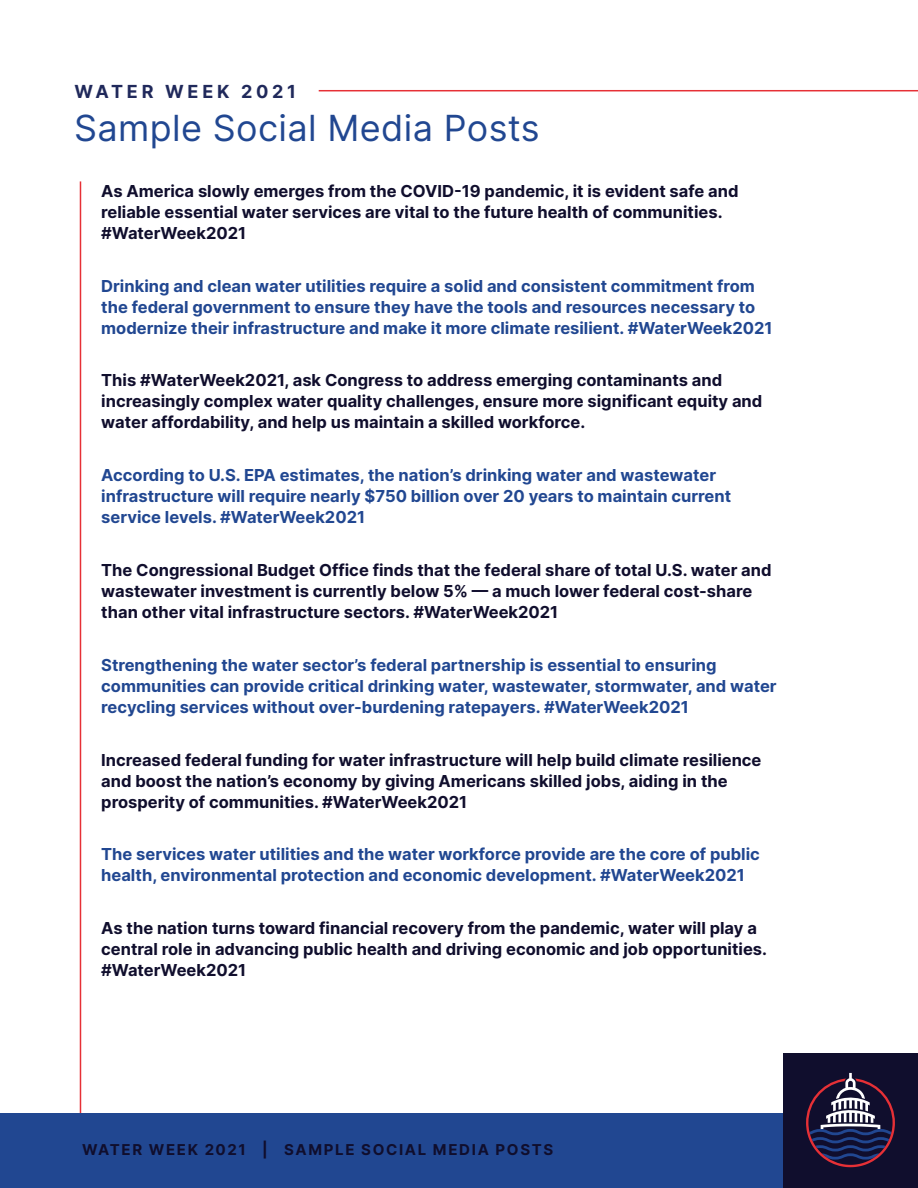
<style>
.page{position:relative;width:918px;height:1188px;background:#fff}
.page>*{position:absolute;margin:0;border:0;box-sizing:border-box;transform-origin:0 0}
.t1{font:36px "Inter";letter-spacing:.01em;color:#214791}
.t2{font:700 18px "Inter";letter-spacing:.205em;color:#20295b}
.t3{font:700 16.5px/21px "Inter";color:#100e2d}
.t4{font:700 16.5px/21px "Inter";color:#214791}
.t5{font:700 15px "Inter";letter-spacing:.11em;color:#100e2d}
</style>
<div class="page">
<hr style="left:80px;top:181px;width:1px;height:1007px;background:#e63036">
<div style="left:0;top:1114px;width:918px;height:74px;background:#214791"></div>
<div style="left:783px;top:1053px;width:135px;height:135px;background:#100e2d"></div>
<svg style="left:806px;top:1073px;width:89px;height:94px"></svg>
<hr style="left:319px;top:90px;width:599px;height:1px;background:#e63036">
<p class="t2" style="left:74px;top:78px;width:223px">WATER WEEK 2021</p>
<p class="t1" style="left:74px;top:101px;width:467px">Sample Social Media Posts</p>
<p class="t3" style="left:101px;top:180px;width:639px">As America slowly emerges from the COVID-19 pandemic, it is evident safe and reliable essential water services are vital to the future health of communities. #WaterWeek2021</p>
<p class="t4" style="left:101px;top:275px;width:673px">Drinking and clean water utilities require a solid and consistent commitment from the federal government to ensure they have the tools and resources necessary to modernize their infrastructure and make it more climate resilient. #WaterWeek2021</p>
<p class="t3" style="left:101px;top:370px;width:663px">This #WaterWeek2021, ask Congress to address emerging contaminants and increasingly complex water quality challenges, ensure more significant equity and water affordability, and help us maintain a skilled workforce.</p>
<p class="t4" style="left:101px;top:464px;width:631px">According to U.S. EPA estimates, the nation’s drinking water and wastewater infrastructure will require nearly $750 billion over 20 years to maintain current service levels. #WaterWeek2021</p>
<p class="t3" style="left:101px;top:559px;width:672px">The Congressional Budget Office finds that the federal share of total U.S. water and wastewater investment is currently below 5% — a much lower federal cost-share than other vital infrastructure sectors. #WaterWeek2021</p>
<p class="t4" style="left:101px;top:654px;width:677px">Strengthening the water sector’s federal partnership is essential to ensuring communities can provide critical drinking water, wastewater, stormwater, and water recycling services without over-burdening ratepayers. #WaterWeek2021</p>
<p class="t3" style="left:101px;top:749px;width:662px">Increased federal funding for water infrastructure will help build climate resilience and boost the nation’s economy by giving Americans skilled jobs, aiding in the prosperity of communities. #WaterWeek2021</p>
<p class="t4" style="left:101px;top:844px;width:660px">The services water utilities and the water workforce provide are the core of public health, environmental protection and economic development. #WaterWeek2021</p>
<p class="t3" style="left:101px;top:917px;width:667px">As the nation turns toward financial recovery from the pandemic, water will play a central role in advancing public health and driving economic and job opportunities. #WaterWeek2021</p>
<p class="t5" style="left:82px;top:1139px;width:473px">WATER WEEK 2021 | SAMPLE SOCIAL MEDIA POSTS</p>
</div>
